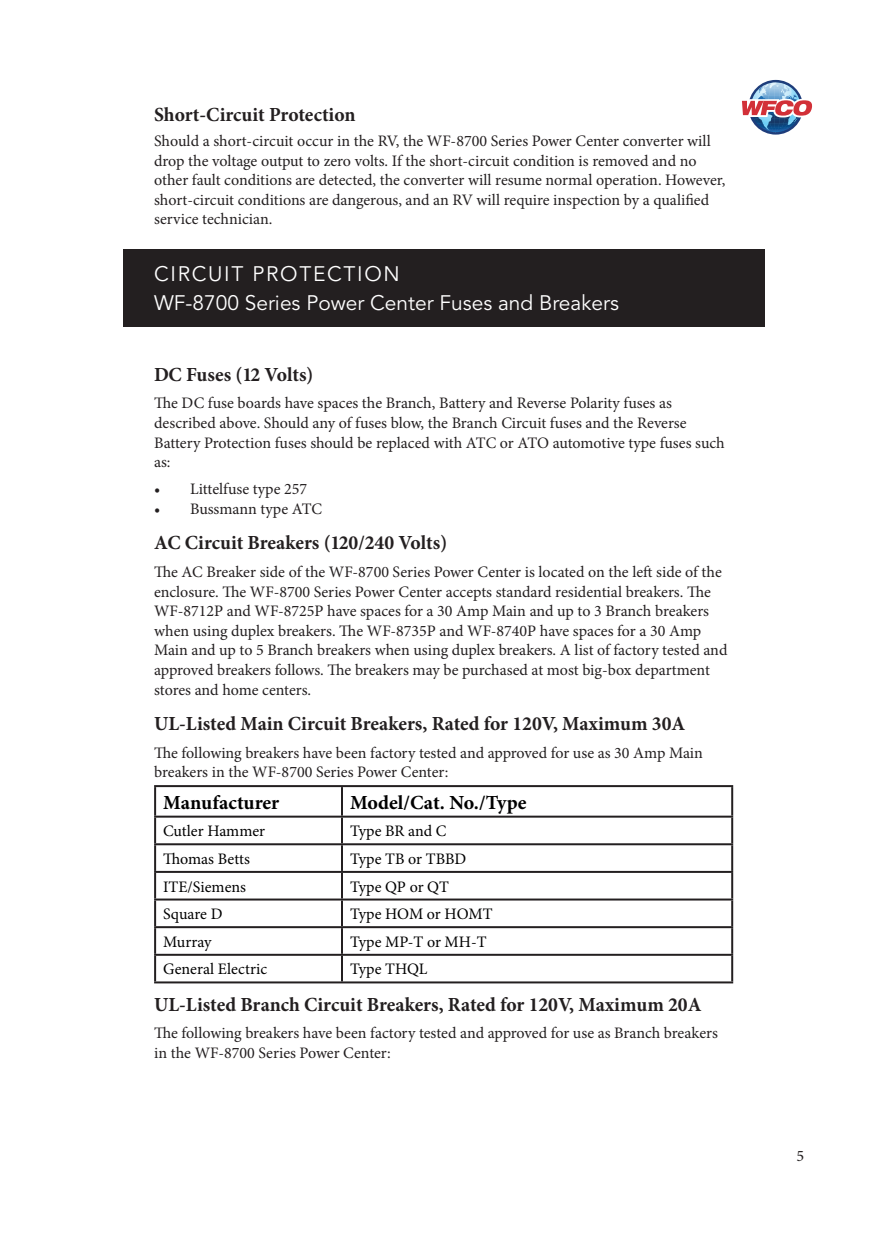
<style>
.page{position:relative;width:891px;height:1233px;background:#fff}
.page>*{position:absolute;margin:0;border:0;box-sizing:border-box;transform-origin:0 0}
.MAIN_BODY_TEXT{font:21px "Avenir LT Std";color:#fff}
.MAIN_BODY_TEXT-2{font:21px "Avenir LT Std";letter-spacing:.08em;color:#fff}
.BODY_TEXT_HEADERS{font:700 20px "Minion Pro";color:#231f20}
.PRODUCT_SERIES_NAME{font:700 20px "Minion Pro";color:#000}
.MAIN_BODY_TEXT-3{font:16px/19.6px "Minion Pro";letter-spacing:-.005em;color:#231f20}
.PRODUCT_SERIES_NAME-2{font:16px "Minion Pro";color:#000}
</style>
<div class="page">
<div style="left:123px;top:249px;width:641px;height:77px;background:#231f20"></div>
<svg style="left:742px;top:81px;width:71px;height:52px"></svg>
<hr style="left:154px;top:785px;width:188px;height:2px;background:#231f20">
<hr style="left:154px;top:787px;width:2px;height:29px;background:#231f20">
<hr style="left:342px;top:785px;width:391px;height:2px;background:#231f20">
<hr style="left:341px;top:787px;width:2px;height:29px;background:#231f20">
<hr style="left:731px;top:787px;width:2px;height:29px;background:#231f20">
<hr style="left:154px;top:816px;width:188px;height:2px;background:#231f20">
<hr style="left:154px;top:818px;width:2px;height:25px;background:#231f20">
<hr style="left:342px;top:816px;width:391px;height:2px;background:#231f20">
<hr style="left:341px;top:818px;width:2px;height:25px;background:#231f20">
<hr style="left:731px;top:818px;width:2px;height:25px;background:#231f20">
<hr style="left:154px;top:843px;width:188px;height:2px;background:#231f20">
<hr style="left:154px;top:845px;width:2px;height:26px;background:#231f20">
<hr style="left:342px;top:843px;width:391px;height:2px;background:#231f20">
<hr style="left:341px;top:845px;width:2px;height:26px;background:#231f20">
<hr style="left:731px;top:845px;width:2px;height:26px;background:#231f20">
<hr style="left:154px;top:871px;width:188px;height:2px;background:#231f20">
<hr style="left:154px;top:873px;width:2px;height:26px;background:#231f20">
<hr style="left:342px;top:871px;width:391px;height:2px;background:#231f20">
<hr style="left:341px;top:873px;width:2px;height:26px;background:#231f20">
<hr style="left:731px;top:873px;width:2px;height:26px;background:#231f20">
<hr style="left:154px;top:899px;width:188px;height:2px;background:#231f20">
<hr style="left:154px;top:901px;width:2px;height:25px;background:#231f20">
<hr style="left:342px;top:899px;width:391px;height:2px;background:#231f20">
<hr style="left:341px;top:901px;width:2px;height:25px;background:#231f20">
<hr style="left:731px;top:901px;width:2px;height:25px;background:#231f20">
<hr style="left:154px;top:926px;width:188px;height:2px;background:#231f20">
<hr style="left:154px;top:928px;width:2px;height:26px;background:#231f20">
<hr style="left:342px;top:926px;width:391px;height:2px;background:#231f20">
<hr style="left:341px;top:928px;width:2px;height:26px;background:#231f20">
<hr style="left:731px;top:928px;width:2px;height:26px;background:#231f20">
<hr style="left:154px;top:954px;width:188px;height:2px;background:#231f20">
<hr style="left:154px;top:956px;width:2px;height:25px;background:#231f20">
<hr style="left:342px;top:954px;width:391px;height:2px;background:#231f20">
<hr style="left:341px;top:956px;width:2px;height:25px;background:#231f20">
<hr style="left:731px;top:956px;width:2px;height:25px;background:#231f20">
<hr style="left:154px;top:981px;width:188px;height:2px;background:#231f20">
<hr style="left:342px;top:981px;width:391px;height:2px;background:#231f20">
<p class="BODY_TEXT_HEADERS" style="left:154px;top:100px;width:203px">Short-Circuit Protection</p>
<p class="MAIN_BODY_TEXT-3" style="left:154px;top:131px;width:573px">Should a short-circuit occur in the RV, the WF-8700 Series Power Center converter will drop the voltage output to zero volts. If the short-circuit condition is removed and no other fault conditions are detected, the converter will resume normal operation. However, short-circuit conditions are dangerous, and an RV will require inspection by a qualified service technician.</p>
<p class="MAIN_BODY_TEXT-2" style="left:154px;top:262px;width:247px">CIRCUIT PROTECTION</p>
<p class="MAIN_BODY_TEXT" style="left:154px;top:291px;width:466px">WF-8700 Series Power Center Fuses and Breakers</p>
<p class="BODY_TEXT_HEADERS" style="left:154px;top:360px;width:161px">DC Fuses (12 Volts)</p>
<p class="MAIN_BODY_TEXT-3" style="left:154px;top:393px;width:519px">The DC fuse boards have spaces the Branch, Battery and Reverse Polarity fuses as</p>
<p class="MAIN_BODY_TEXT-3" style="left:154px;top:413px;width:534px">described above. Should any of fuses blow, the Branch Circuit fuses and the Reverse</p>
<p class="MAIN_BODY_TEXT-3" style="left:154px;top:433px;width:572px">Battery Protection fuses should be replaced with ATC or ATO automotive type fuses such as:</p>
<p class="MAIN_BODY_TEXT-3" style="left:154px;top:479px;width:155px">• Littelfuse type 257</p>
<p class="MAIN_BODY_TEXT-3" style="left:154px;top:499px;width:170px">• Bussmann type ATC</p>
<p class="BODY_TEXT_HEADERS" style="left:154px;top:529px;width:295px">AC Circuit Breakers (120/240 Volts)</p>
<p class="MAIN_BODY_TEXT-3" style="left:154px;top:562px;width:575px">The AC Breaker side of the WF-8700 Series Power Center is located on the left side of the enclosure. The WF-8700 Series Power Center accepts standard residential breakers. The WF-8712P and WF-8725P have spaces for a 30 Amp Main and up to 3 Branch breakers when using duplex breakers. The WF-8735P and WF-8740P have spaces for a 30 Amp Main and up to 5 Branch breakers when using duplex breakers. A list of factory tested and approved breakers follows. The breakers may be purchased at most big-box department stores and home centers.</p>
<p class="BODY_TEXT_HEADERS" style="left:154px;top:709px;width:533px">UL-Listed Main Circuit Breakers, Rated for 120V, Maximum 30A</p>
<p class="MAIN_BODY_TEXT-3" style="left:154px;top:743px;width:550px">The following breakers have been factory tested and approved for use as 30 Amp Main breakers in the WF-8700 Series Power Center:</p>
<p class="PRODUCT_SERIES_NAME" style="left:163px;top:788px;width:118px">Manufacturer</p>
<p class="PRODUCT_SERIES_NAME" style="left:350px;top:788px;width:178px">Model/Cat. No./Type</p>
<p class="PRODUCT_SERIES_NAME-2" style="left:163px;top:820px;width:104px">Cutler Hammer</p>
<p class="PRODUCT_SERIES_NAME-2" style="left:350px;top:820px;width:98px">Type BR and C</p>
<p class="PRODUCT_SERIES_NAME-2" style="left:163px;top:848px;width:88px">Thomas Betts</p>
<p class="PRODUCT_SERIES_NAME-2" style="left:350px;top:848px;width:118px">Type TB or TBBD</p>
<p class="PRODUCT_SERIES_NAME-2" style="left:163px;top:876px;width:84px">ITE/Siemens</p>
<p class="PRODUCT_SERIES_NAME-2" style="left:350px;top:876px;width:101px">Type QP or QT</p>
<p class="PRODUCT_SERIES_NAME-2" style="left:163px;top:903px;width:61px">Square D</p>
<p class="PRODUCT_SERIES_NAME-2" style="left:350px;top:903px;width:144px">Type HOM or HOMT</p>
<p class="PRODUCT_SERIES_NAME-2" style="left:163px;top:931px;width:50px">Murray</p>
<p class="PRODUCT_SERIES_NAME-2" style="left:350px;top:931px;width:138px">Type MP-T or MH-T</p>
<p class="PRODUCT_SERIES_NAME-2" style="left:163px;top:959px;width:106px">General Electric</p>
<p class="PRODUCT_SERIES_NAME-2" style="left:350px;top:959px;width:79px">Type THQL</p>
<p class="BODY_TEXT_HEADERS" style="left:154px;top:990px;width:549px">UL-Listed Branch Circuit Breakers, Rated for 120V, Maximum 20A</p>
<p class="MAIN_BODY_TEXT-3" style="left:154px;top:1024px;width:565px">The following breakers have been factory tested and approved for use as Branch breakers in the WF-8700 Series Power Center:</p>
<p class="MAIN_BODY_TEXT-3" style="left:797px;top:1146px;width:9px">5</p>
</div>
